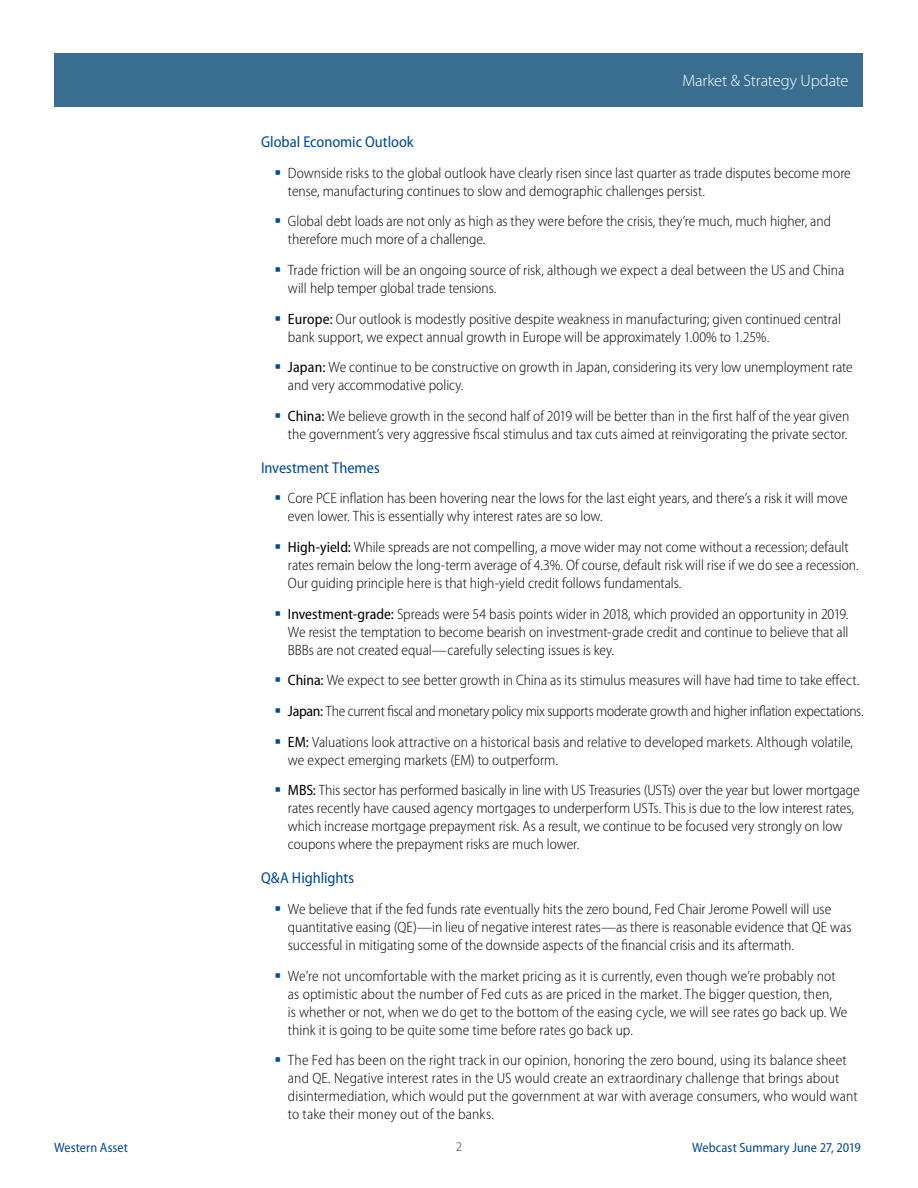
<style>
.page{position:relative;width:918px;height:1188px;background:#fff}
.page>*{position:absolute;margin:0;border:0;box-sizing:border-box;transform-origin:0 0}
.t1{font:300 16.5px "Myriad Pro";letter-spacing:-.01em;color:#fff}
.t2{font:semi-condensed 15.75px "Myriad Pro";color:#014990}
.t3{font:300 semi-condensed 15px/18px "Myriad Pro";color:#000}
.t4{font:semi-condensed 13.5px "Myriad Pro";letter-spacing:.005em;color:#014990}
.t5{font:semi-condensed 13.5px "Myriad Pro";color:#808080}
.s1{font-weight:400}
</style>
<div class="page">
<div style="left:54px;top:53px;width:809px;height:54px;background:#396e90"></div>
<p class="t1" style="left:683px;top:71px;width:168px">Market &amp; Strategy Update</p>
<p class="t2" style="left:261px;top:133px;width:154px">Global Economic Outlook</p>
<p class="t3" style="left:288px;top:164px;width:564px">Downside risks to the global outlook have clearly risen since last quarter as trade disputes become more tense, manufacturing continues to slow and demographic challenges persist.</p>
<p class="t3" style="left:288px;top:213px;width:545px">Global debt loads are not only as high as they were before the crisis, they’re much, much higher, and therefore much more of a challenge.</p>
<p class="t3" style="left:288px;top:261px;width:558px">Trade friction will be an ongoing source of risk, although we expect a deal between the US and China will help temper global trade tensions.</p>
<p class="t3" style="left:288px;top:310px;width:555px"><span class="s1">Europe:</span> Our outlook is modestly positive despite weakness in manufacturing; given continued central bank support, we expect annual growth in Europe will be approximately 1.00% to 1.25%.</p>
<p class="t3" style="left:288px;top:359px;width:566px"><span class="s1">Japan:</span> We continue to be constructive on growth in Japan, considering its very low unemployment rate and very accommodative policy.</p>
<p class="t3" style="left:288px;top:407px;width:563px"><span class="s1">China:</span> We believe growth in the second half of 2019 will be better than in the first half of the year given the government’s very aggressive fiscal stimulus and tax cuts aimed at reinvigorating the private sector.</p>
<p class="t2" style="left:261px;top:459px;width:120px">Investment Themes</p>
<p class="t3" style="left:288px;top:490px;width:561px">Core PCE inflation has been hovering near the lows for the last eight years, and there’s a risk it will move even lower. This is essentially why interest rates are so low.</p>
<p class="t3" style="left:288px;top:538px;width:572px"><span class="s1">High-yield:</span> While spreads are not compelling, a move wider may not come without a recession; default rates remain below the long-term average of 4.3%. Of course, default risk will rise if we do see a recession.<br>Our guiding principle here is that high-yield credit follows fundamentals.</p>
<p class="t3" style="left:288px;top:605px;width:562px;text-align:justify"><span class="s1">Investment-grade:</span> Spreads were 54 basis points wider in 2018, which provided an opportunity in 2019.<br>We resist the temptation to become bearish on investment-grade credit and continue to believe that all BBBs are not created equal—carefully selecting issues is key.</p>
<p class="t3" style="left:288px;top:665px;width:577px;line-height:30.8px"><span class="s1">China:</span> We expect to see better growth in China as its stimulus measures will have had time to take effect.<br><span class="s1">Japan:</span> The current fiscal and monetary policy mix supports moderate growth and higher inflation expectations.<br><span class="s1">EM:</span> Valuations look attractive on a historical basis and relative to developed markets. Although volatile,</p>
<p class="t3" style="left:288px;top:745px;width:573px;line-height:30.8px">we expect emerging markets (EM) to outperform.<br><span class="s1">MBS:</span> This sector has performed basically in line with US Treasuries (USTs) over the year but lower mortgage</p>
<p class="t3" style="left:288px;top:800px;width:568px">rates recently have caused agency mortgages to underperform USTs. This is due to the low interest rates, which increase mortgage prepayment risk. As a result, we continue to be focused very strongly on low coupons where the prepayment risks are much lower.</p>
<p class="t2" style="left:261px;top:869px;width:95px">Q&amp;A Highlights</p>
<p class="t3" style="left:288px;top:900px;width:565px">We believe that if the fed funds rate eventually hits the zero bound, Fed Chair Jerome Powell will use quantitative easing (QE)—in lieu of negative interest rates—as there is reasonable evidence that QE was successful in mitigating some of the downside aspects of the financial crisis and its aftermath.</p>
<p class="t3" style="left:288px;top:967px;width:561px">We’re not uncomfortable with the market pricing as it is currently, even though we’re probably not as optimistic about the number of Fed cuts as are priced in the market. The bigger question, then,<br>is whether or not, when we do get to the bottom of the easing cycle, we will see rates go back up. We think it is going to be quite some time before rates go back up.</p>
<p class="t3" style="left:288px;top:1052px;width:571px">The Fed has been on the right track in our opinion, honoring the zero bound, using its balance sheet and QE. Negative interest rates in the US would create an extraordinary challenge that brings about disintermediation, which would put the government at war with average consumers, who would want to take their money out of the banks.</p>
<p class="t4" style="left:54px;top:1140px;width:76px">Western Asset</p>
<p class="t5" style="left:456px;top:1139px;width:8px">2</p>
<p class="t4" style="left:692px;top:1140px;width:170px">Webcast Summary June 27, 2019</p>
</div>
